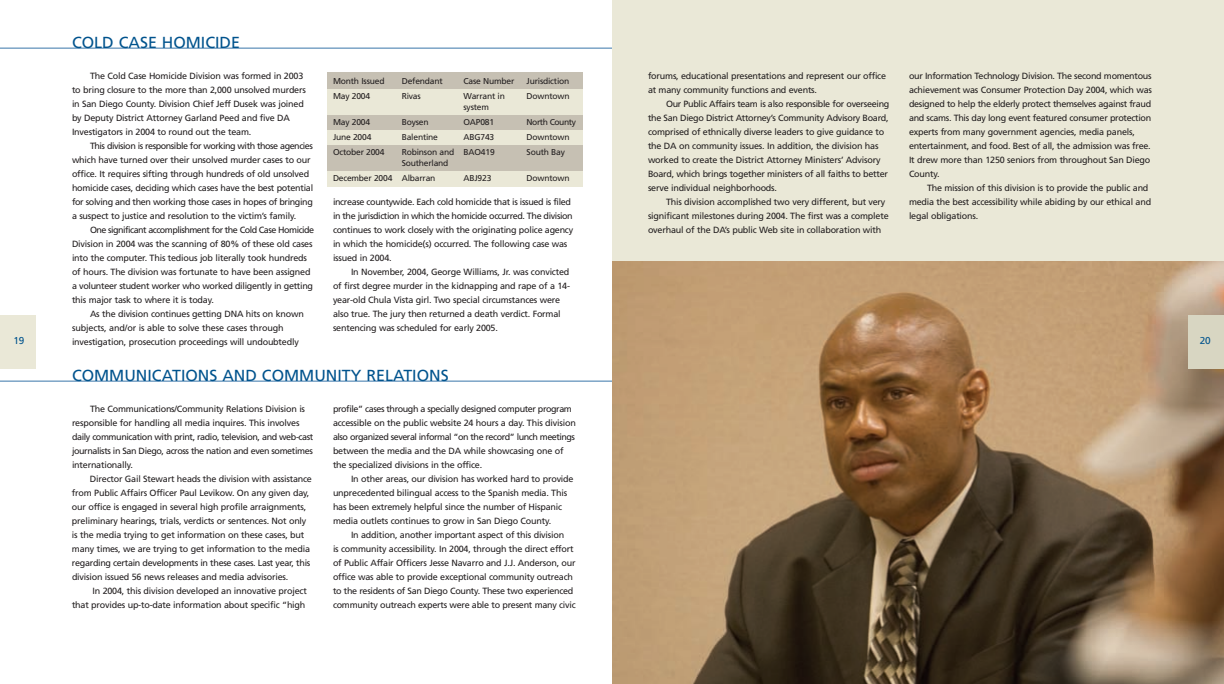
<style>
.page{position:relative;width:1224px;height:684px;background:#fff}
.page>*{position:absolute;margin:0;border:0;box-sizing:border-box;transform-origin:0 0}
.t1{font:16px "Frutiger";color:#00538d}
.t2{font:10px "Frutiger";color:#00538d}
.t3{font:9px/14px "Frutiger";letter-spacing:-.02em;color:#231f20}
.t4{font:8.5px/15px "Frutiger";letter-spacing:-.02em;color:#231f20}
.t5{font:8.5px "Frutiger";letter-spacing:-.05em;color:#231f20}
</style>
<div class="page">
<div style="left:612px;top:0;width:612px;height:684px;background:#eae8d7"></div>
<img style="left:612px;top:261px;width:612px;height:423px">
<hr style="left:0;top:381px;width:612px;height:1px;background:#3875a9">
<div style="left:0;top:315px;width:36px;height:54px;background:#eae8d7"></div>
<div style="left:1188px;top:315px;width:36px;height:54px;background:#d8d6c2"></div>
<div style="left:328px;top:72px;width:255px;height:114px;background:#c6c0b3"></div>
<hr style="left:0;top:48px;width:612px;height:1px;background:#3875a9">
<div style="left:328px;top:89px;width:255px;height:26px;background:#eae8d7"></div>
<div style="left:328px;top:130px;width:255px;height:15px;background:#eae8d7"></div>
<div style="left:328px;top:171px;width:255px;height:16px;background:#eae8d7"></div>
<h1 class="t1" style="left:72px;top:36px;width:169px">COLD CASE HOMICIDE</h1>
<p class="t3" style="left:72px;top:69px;width:235px;text-indent:18px">The Cold Case Homicide Division was formed in 2003 to bring closure to the more than 2,000 unsolved murders in San Diego County. Division Chief Jeff Dusek was joined by Deputy District Attorney Garland Peed and five DA Investigators in 2004 to round out the team.</p>
<p class="t3" style="left:72px;top:139px;width:243px;text-indent:18px">This division is responsible for working with those agencies which have turned over their unsolved murder cases to our office. It requires sifting through hundreds of old unsolved homicide cases, deciding which cases have the best potential for solving and then working those cases in hopes of bringing a suspect to justice and resolution to the victim’s family.</p>
<p class="t3" style="left:72px;top:223px;width:244px;text-indent:18px">One significant accomplishment for the Cold Case Homicide Division in 2004 was the scanning of 80% of these old cases into the computer. This tedious job literally took hundreds of hours. The division was fortunate to have been assigned a volunteer student worker who worked diligently in getting this major task to where it is today.</p>
<p class="t3" style="left:72px;top:307px;width:233px;text-indent:18px">As the division continues getting DNA hits on known subjects, and/or is able to solve these cases through investigation, prosecution proceedings will undoubtedly</p>
<p class="t3" style="left:648px;top:69px;width:240px">forums, educational presentations and represent our office at many community functions and events.</p>
<p class="t3" style="left:648px;top:97px;width:243px;text-indent:18px">Our Public Affairs team is also responsible for overseeing the San Diego District Attorney’s Community Advisory Board, comprised of ethnically diverse leaders to give guidance to the DA on community issues. In addition, the division has worked to create the District Attorney Ministers’ Advisory Board, which brings together ministers of all faiths to better serve individual neighborhoods.</p>
<p class="t3" style="left:648px;top:195px;width:242px;text-indent:18px">This division accomplished two very different, but very significant milestones during 2004. The first was a complete overhaul of the DA’s public Web site in collaboration with</p>
<p class="t3" style="left:909px;top:69px;width:245px">our Information Technology Division. The second momentous achievement was Consumer Protection Day 2004, which was designed to help the elderly protect themselves against fraud and scams. This day long event featured consumer protection experts from many government agencies, media panels, entertainment, and food. Best of all, the admission was free.<br>It drew more than 1250 seniors from throughout San Diego County.</p>
<p class="t3" style="left:909px;top:181px;width:244px;text-indent:18px">The mission of this division is to provide the public and media the best accessibility while abiding by our ethical and legal obligations.</p>
<p class="t4" style="left:333px;top:75px;width:53px">Month Issued</p>
<p class="t4" style="left:402px;top:75px;width:43px">Defendant</p>
<p class="t4" style="left:464px;top:75px;width:52px">Case Number</p>
<p class="t4" style="left:527px;top:75px;width:44px">Jurisdiction</p>
<p class="t4" style="left:333px;top:90px;width:39px">May 2004</p>
<p class="t4" style="left:402px;top:90px;width:21px">Rivas</p>
<p class="t4" style="left:464px;top:90px;width:43px">Warrant in</p>
<p class="t4" style="left:527px;top:90px;width:45px">Downtown</p>
<p class="t4" style="left:464px;top:101px;width:27px">system</p>
<p class="t4" style="left:333px;top:116px;width:39px">May 2004</p>
<p class="t4" style="left:402px;top:116px;width:28px">Boysen</p>
<p class="t4" style="left:464px;top:116px;width:32px">OAP081</p>
<p class="t5" style="left:527px;top:119px;width:51px">North County</p>
<p class="t4" style="left:333px;top:131px;width:40px">June 2004</p>
<p class="t4" style="left:402px;top:131px;width:38px">Balentine</p>
<p class="t4" style="left:464px;top:131px;width:32px">ABG743</p>
<p class="t4" style="left:527px;top:131px;width:45px">Downtown</p>
<p class="t4" style="left:333px;top:146px;width:53px">October 2004</p>
<p class="t4" style="left:402px;top:146px;width:95px">Robinson and BAO419</p>
<p class="t4" style="left:527px;top:146px;width:40px">South Bay</p>
<p class="t4" style="left:333px;top:157px;width:117px;text-indent:69px">Southerland<br>December 2004 Albarran</p>
<p class="t4" style="left:464px;top:172px;width:29px">ABJ923</p>
<p class="t4" style="left:527px;top:172px;width:45px">Downtown</p>
<p class="t3" style="left:333px;top:196px;width:242px">increase countywide. Each cold homicide that is issued is filed in the jurisdiction in which the homicide occurred. The division continues to work closely with the originating police agency in which the homicide(s) occurred. The following case was issued in 2004.</p>
<p class="t3" style="left:333px;top:266px;width:239px;text-indent:18px">In November, 2004, George Williams, Jr. was convicted of first degree murder in the kidnapping and rape of a 14- year-old Chula Vista girl. Two special circumstances were also true. The jury then returned a death verdict. Formal sentencing was scheduled for early 2005.</p>
<p class="t2" style="left:14px;top:337px;width:12px">19</p>
<p class="t2" style="left:1200px;top:337px;width:12px">20</p>
<h1 class="t1" style="left:72px;top:369px;width:378px">COMMUNICATIONS AND COMMUNITY RELATIONS</h1>
<p class="t3" style="left:72px;top:402px;width:243px;text-indent:18px">The Communications/Community Relations Division is responsible for handling all media inquires. This involves daily communication with print, radio, television, and web-cast journalists in San Diego, across the nation and even sometimes internationally.</p>
<p class="t3" style="left:72px;top:472px;width:241px;text-indent:18px">Director Gail Stewart heads the division with assistance from Public Affairs Officer Paul Levikow. On any given day, our office is engaged in several high profile arraignments, preliminary hearings, trials, verdicts or sentences. Not only is the media trying to get information on these cases, but many times, we are trying to get information to the media regarding certain developments in these cases. Last year, this division issued 56 news releases and media advisories.</p>
<p class="t3" style="left:72px;top:584px;width:236px;text-align:right">In 2004, this division developed an innovative project<br>that provides up-to-date information about specific “high</p>
<p class="t3" style="left:333px;top:402px;width:244px">profile” cases through a specially designed computer program accessible on the public website 24 hours a day. This division also organized several informal “on the record” lunch meetings between the media and the DA while showcasing one of the specialized divisions in the office.</p>
<p class="t3" style="left:333px;top:472px;width:242px;text-indent:18px">In other areas, our division has worked hard to provide unprecedented bilingual access to the Spanish media. This has been extremely helpful since the number of Hispanic media outlets continues to grow in San Diego County.</p>
<p class="t3" style="left:333px;top:528px;width:244px;text-indent:18px">In addition, another important aspect of this division<br>is community accessibility. In 2004, through the direct effort of Public Affair Officers Jesse Navarro and J.J. Anderson, our office was able to provide exceptional community outreach to the residents of San Diego County. These two experienced community outreach experts were able to present many civic</p>
</div>
